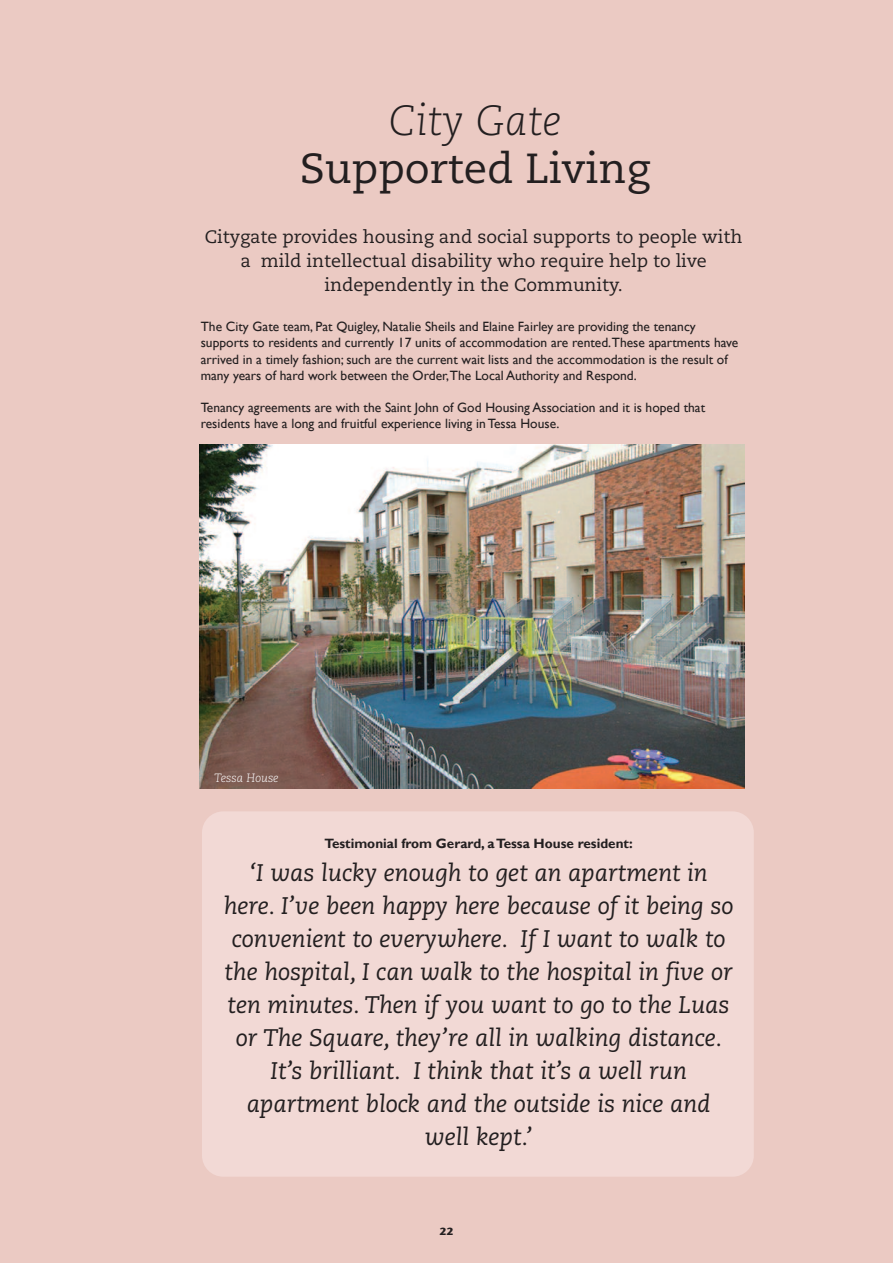
<style>
.page{position:relative;width:893px;height:1263px;background:#ebcac3}
.page>*{position:absolute;margin:0;border:0;box-sizing:border-box;transform-origin:0 0}
.t1{font:42px "Caecilia";color:#231f20}
.t2{font:italic 300 42px "Caecilia";color:#231f20}
.t3{font:italic 24px/33px "Caecilia";color:#231f20;text-align:center}
.t4{font:18px/24px "Caecilia";color:#231f20;text-align:center}
.t5{font:13.5px/16.2px "Gill Sans";color:#231f20}
.t6{font:700 13.5px "Gill Sans";color:#231f20}
.t7{font:italic 300 12px "Caecilia";color:#fff}
.t8{font:10.5px "Stone Sans ITCTT Bold";color:#231f20}
</style>
<div class="page">
<div style="left:202px;top:811px;width:552px;height:366px;background:#f2d9d5;border-radius:21px"></div>
<img style="left:199px;top:445px;width:545px;height:343px">
<h1 class="t2" style="left:389px;top:103px;width:174px">City Gate</h1>
<h1 class="t1" style="left:300px;top:151px;width:352px">Supported Living</h1>
<h3 class="t4" style="left:205px;top:226px;width:539px">Citygate provides housing and social supports to people with a mild intellectual disability who require help to live independently in the Community.</h3>
<p class="t5" style="left:201px;top:318px;width:539px">The City Gate team, Pat Quigley, Natalie Sheils and Elaine Fairley are providing the tenancy supports to residents and currently 17 units of accommodation are rented.These apartments have arrived in a timely fashion; such are the current wait lists and the accommodation is the result of many years of hard work between the Order,The Local Authority and Respond.</p>
<p class="t5" style="left:201px;top:399px;width:506px">Tenancy agreements are with the Saint John of God Housing Association and it is hoped that residents have a long and fruitful experience living in Tessa House.</p>
<p class="t7" style="left:214px;top:773px;width:66px">Tessa House</p>
<p class="t6" style="left:325px;top:836px;width:310px">Testimonial from Gerard, aTessa House resident:</p>
<p class="t3" style="left:224px;top:858px;width:511px">‘I was lucky enough to get an apartment in here. I’ve been happy here because of it being so convenient to everywhere. If I want to walk to the hospital, I can walk to the hospital in five or ten minutes. Then if you want to go to the Luas or The Square, they’re all in walking distance.<br>It’s brilliant. I think that it’s a well run apartment block and the outside is nice and well kept.’</p>
<p class="t8" style="left:439px;top:1225px;width:16px">22</p>
</div>
